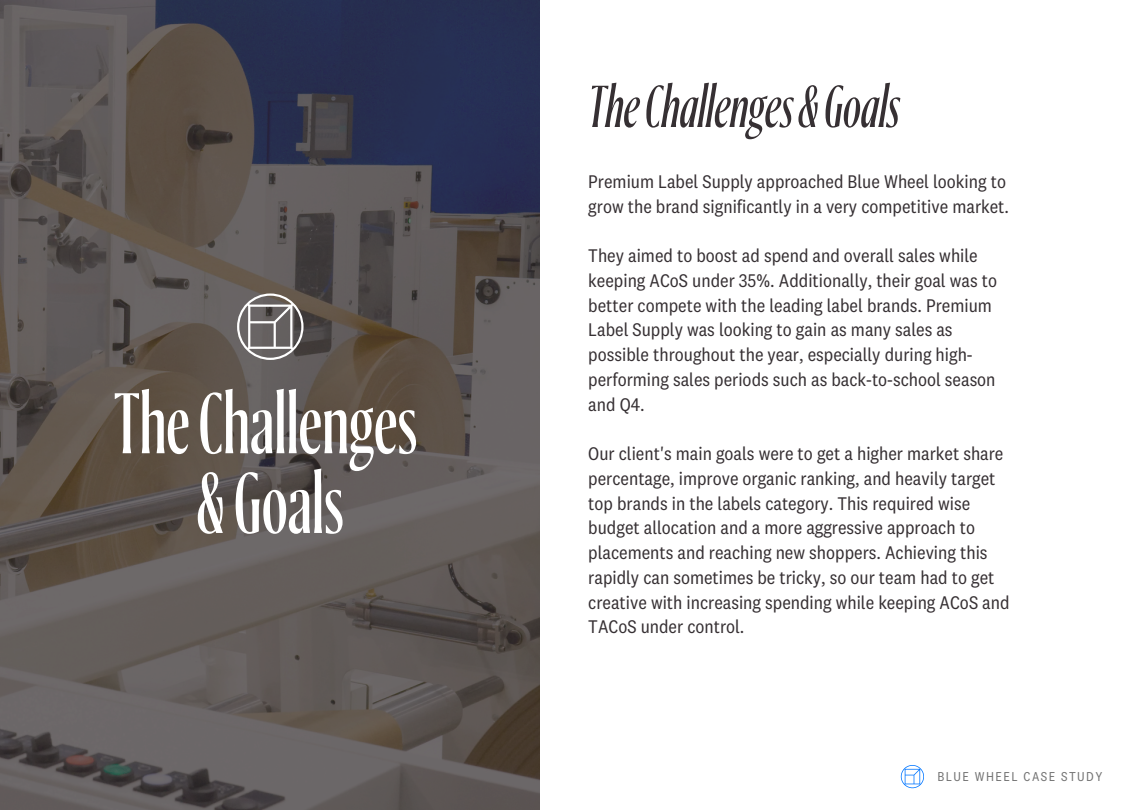
<style>
.page{position:relative;width:1125px;height:810px;background:#fff}
.page>*{position:absolute;margin:0;border:0;box-sizing:border-box;transform-origin:0 0}
.t1{font:500 80px/79.7px "Ayer";color:#fff;text-align:center}
.t2{font:italic 500 55px "Ayer";color:#363033}
.t3{font:19px/24.8px "National 2 Narrow";color:#363033}
.t4{font:13.4px "National 2 Narrow";letter-spacing:.11em;color:#737373}
</style>
<div class="page">
<svg style="left:0;top:0;width:540px;height:810px;background:#595353"></svg>
<svg style="left:901px;top:765px;width:23px;height:23px"></svg>
<svg style="left:237px;top:293px;width:66px;height:67px;background:#84807f"></svg>
<h1 class="t1" style="left:114px;top:393px;width:304px">TheChallenges &amp;Goals</h1>
<p class="t2" style="left:588px;top:86px;width:313px">TheChallenges&amp;Goals</p>
<h2 class="t3" style="left:588px;top:169px;width:422px">Premium Label Supply approached Blue Wheel looking to grow the brand significantly in a very competitive market.</h2>
<h3 class="t3" style="left:588px;top:243px;width:410px">They aimed to boost ad spend and overall sales while keeping ACoS under 35%. Additionally, their goal was to better compete with the leading label brands. Premium Label Supply was looking to gain as many sales as possible throughout the year, especially during high&shy;performing sales periods such as back-to-school season and Q4.</h3>
<h3 class="t3" style="left:588px;top:441px;width:423px">Our client's main goals were to get a higher market share percentage, improve organic ranking, and heavily target top brands in the labels category. This required wise budget allocation and a more aggressive approach to placements and reaching new shoppers. Achieving this rapidly can sometimes be tricky, so our team had to get creative with increasing spending while keeping ACoS and TACoS under control.</h3>
<p class="t4" style="left:937px;top:768px;width:167px">BLUE WHEEL CASE STUDY</p>
</div>
